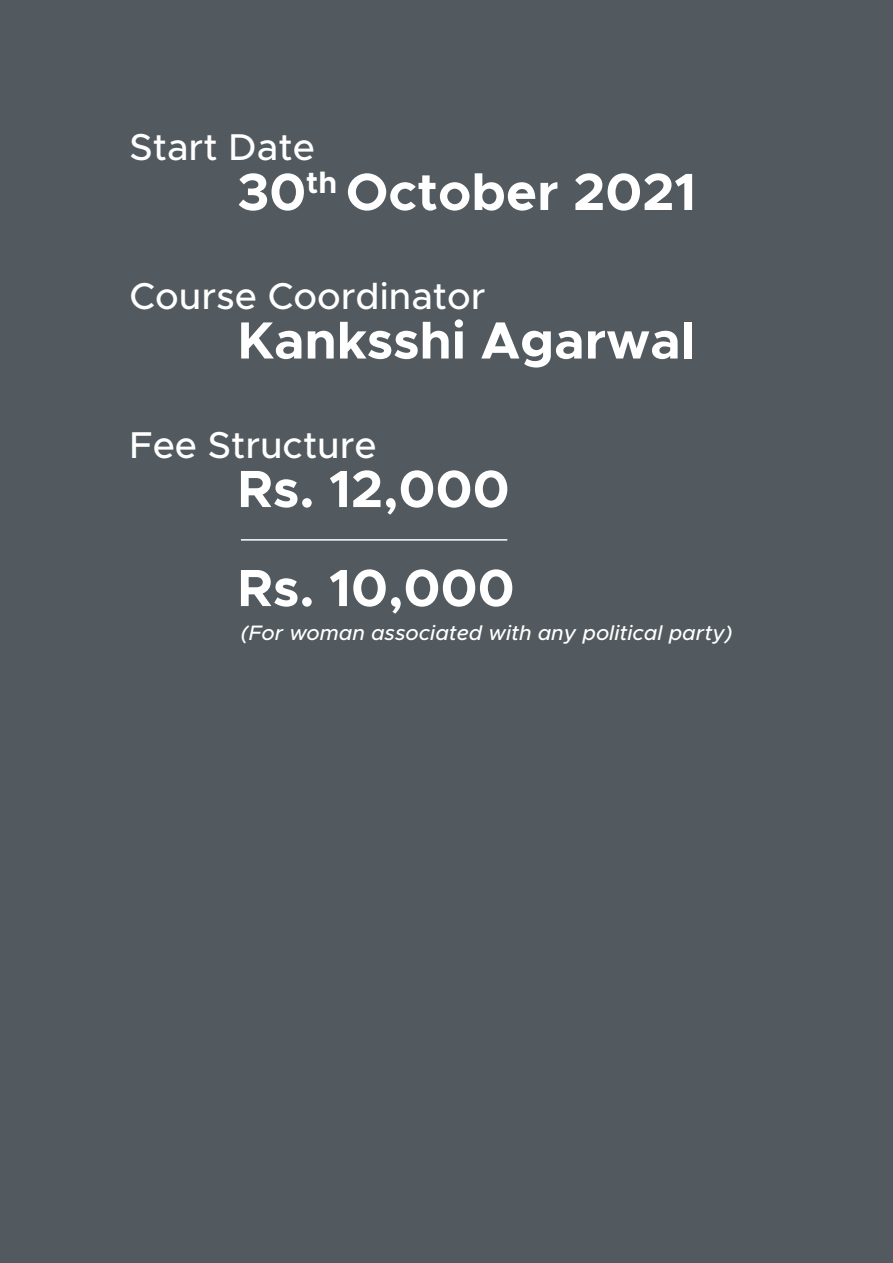
<style>
.page{position:relative;width:893px;height:1263px;background:#525a5f}
.page>*{position:absolute;margin:0;border:0;box-sizing:border-box;transform-origin:0 0}
.t1{font:700 52.5px/99px "Metropolis";color:#fff}
.t2{font:500 37.5px "Metropolis";color:#fff}
.t3{font:italic 500 21px "Metropolis";color:#fff}
</style>
<div class="page">
<hr style="left:241px;top:539px;width:266px;height:2px;background:#fff">
<p class="t2" style="left:130px;top:124px;width:187px">Start Date</p>
<p class="t1" style="left:237px;top:142px;width:460px">30<sup>th</sup> October 2021</p>
<p class="t2" style="left:130px;top:273px;width:358px">Course Coordinator</p>
<p class="t1" style="left:237px;top:291px;width:459px">Kanksshi Agarwal</p>
<p class="t2" style="left:130px;top:421px;width:249px">Fee Structure</p>
<p class="t1" style="left:237px;top:439px;width:279px">Rs. 12,000<br>Rs. 10,000</p>
<p class="t3" style="left:241px;top:620px;width:493px">(For woman associated with any political party)</p>
</div>
